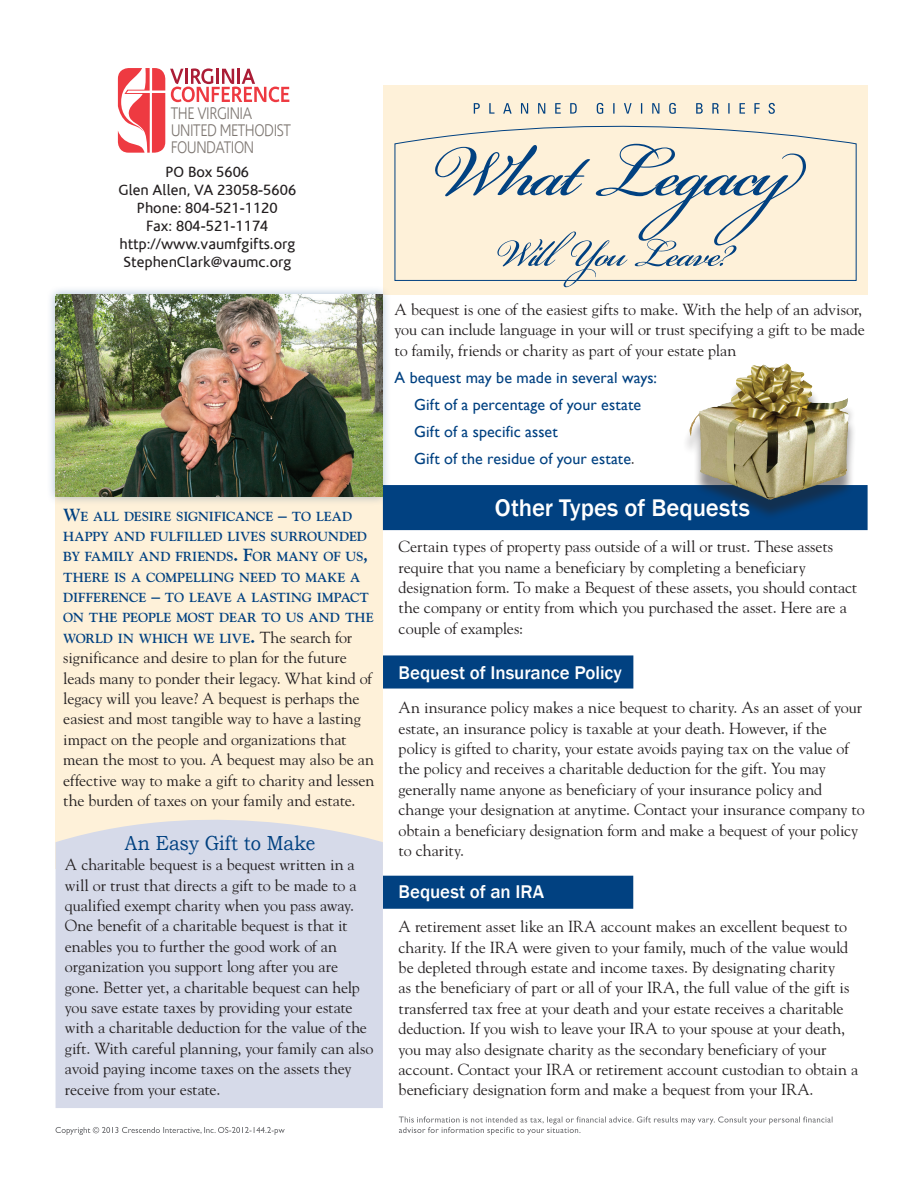
<style>
.page{position:relative;width:918px;height:1188px;background:#fff}
.page>*{position:absolute;margin:0;border:0;box-sizing:border-box;transform-origin:0 0}
.t1{font:113.55px "Bickham Script Pro";letter-spacing:-.03em;color:#014181}
.t2{font:59.7px "Bickham Script Pro";letter-spacing:-.03em;color:#014181}
.t3{font:500 24.75px "Franklin Gothic";color:#fff}
.t4{font:20.4px "Bookman Old Style";letter-spacing:-.005em;color:#014181;scale:.9 1}
.t5{font:500 18.9px "Franklin Gothic";letter-spacing:-.005em;color:#fff}
.t6{font:300 16.8px/16.8px "Corisande";letter-spacing:-.03em;color:#7e7772;scale:.88 1}
.t7{font:16.05px/20.4px "Goudy Std";letter-spacing:-.005em;color:#231f20}
.t8{font:16.05px/27px "Gill Sans";letter-spacing:.005em;color:#014181}
.t9{font:15px/18px "Corisande";color:#231f20;text-align:center}
.t10{font:700 13.05px/20.4px "Goudy Std";letter-spacing:-.01em;color:#014181}
.t11{font:13.05px/17.4px "Arial";color:#040503;text-align:center}
.s1{font-size:17.4px}
.s2{font-weight:400;font-size:16.05px;color:#231f20}
.s3{font-family:"Goudy Std";color:#231f20}
</style>
<div class="page">
<svg style="left:399px;top:1116px;width:434px;height:19px"></svg>
<svg style="left:55px;top:1127px;width:230px;height:8px"></svg>
<div style="left:383px;top:85px;width:484px;height:210px;background:#fef1d9"></div>
<div style="left:55px;top:295px;width:328px;height:574px;background:#fef1d9"></div>
<div style="left:384px;top:486px;width:483px;height:43px;background:#014181"></div>
<div style="left:383px;top:485px;width:485px;height:45px;border:1px solid #014181"></div>
<svg style="left:394px;top:104px;width:463px;height:177px"></svg>
<div style="left:384px;top:656px;width:249px;height:32px;background:#014181"></div>
<div style="left:383px;top:655px;width:250px;height:34px;border:1px solid #014181"></div>
<div style="left:384px;top:876px;width:249px;height:32px;background:#014181"></div>
<div style="left:383px;top:876px;width:250px;height:33px;border:1px solid #014181"></div>
<div style="left:682px;top:369px;width:174px;height:151px;background:#231f20;opacity:.5"></div>
<img style="left:689px;top:365px;width:155px;height:135px">
<div style="left:55px;top:819px;width:328px;height:289px;background:#d6dae9"></div>
<div style="left:46px;top:285px;width:345px;height:221px;background:#014181;opacity:.35"></div>
<img style="left:55px;top:295px;width:327px;height:202px">
<svg style="left:474px;top:103px;width:301px;height:11px"></svg>
<svg style="left:118px;top:68px;width:171px;height:85px"></svg>
<p class="t6" style="left:171px;top:105px;width:138px">THE VIRGINIA<br>UNITED METHODIST<br>FOUNDATION</p>
<p class="t9" style="left:118px;top:164px;width:179px">PO Box 5606<br>Glen Allen, VA 23058-5606<br>Phone: 804-521-1120<br>Fax: 804-521-1174 http://www.vaumfgifts.org<br>StephenClark@vaumc.org</p>
<p class="t11" style="left:134px;top:170px;width:159px">PO Box 5606<br>Glen Allen, VA 23058-5606<br>Phone: 804-521-1120<br>Fax: 804-521-1174 http://www.vaumfgifts.org<br>StephenClark@vaumc.org</p>
<p class="t10" style="left:63px;top:506px;width:312px"><span class="s1">W</span>E ALL DESIRE SIGNIFICANCE <span class="s1">–</span> TO LEAD HAPPY AND FULFILLED LIVES SURROUNDED BY FAMILY AND FRIENDS<span class="s1">. F</span>OR MANY OF US<span class="s1">, </span>THERE IS A COMPELLING NEED TO MAKE A DIFFERENCE <span class="s1">–</span> TO LEAVE A LASTING IMPACT ON THE PEOPLE MOST DEAR TO US AND THE WORLD IN WHICH WE LIVE<span class="s1">.</span> <span class="s2">The search for</span></p>
<p class="t7" style="left:63px;top:647px;width:313px">significance and desire to plan for the future leads many to ponder their legacy. What kind of legacy will you leave? A bequest is perhaps the easiest and most tangible way to have a lasting impact on the people and organizations that mean the most to you. A bequest may also be an effective way to make a gift to charity and lessen the burden of taxes on your family and estate.</p>
<p class="t4" style="left:125px;top:830px;width:213px">An Easy Gift to Make</p>
<p class="t7" style="left:65px;top:854px;width:310px">A charitable bequest is a bequest written in a will or trust that directs a gift to be made to a qualified exempt charity when you pass away.<br>One benefit of a charitable bequest is that it enables you to further the good work of an organization you support long after you are gone. Better yet, a charitable bequest can help you save estate taxes by providing your estate with a charitable deduction for the value of the gift. With careful planning, your family can also avoid paying income taxes on the assets they receive from your estate.</p>
<h1 class="t1" style="left:430px;top:89px;width:369px">What Legacy</h1>
<h2 class="t2" style="left:494px;top:210px;width:240px">WillYou Leave?</h2>
<p class="t7" style="left:395px;top:299px;width:472px">A bequest is one of the easiest gifts to make. With the help of an advisor, you can include language in your will or trust specifying a gift to be made to family, friends or charity as part of your estate plan</p>
<p class="t8" style="left:414px;top:364px;width:244px;text-indent:-20px">A bequest may be made in several ways:<br>Gift of a percentage of your estate<br>Gift of a specific asset<br>Gift of the residue of your estate<span class="s3">.</span></p>
<h3 class="t3" style="left:495px;top:492px;width:256px">Other Types of Bequests</h3>
<p class="t7" style="left:399px;top:536px;width:460px">Certain types of property pass outside of a will or trust. These assets require that you name a beneficiary by completing a beneficiary designation form. To make a Bequest of these assets, you should contact the company or entity from which you purchased the asset. Here are a couple of examples:</p>
<p class="t5" style="left:399px;top:661px;width:225px">Bequest of Insurance Policy</p>
<p class="t7" style="left:399px;top:697px;width:468px">An insurance policy makes a nice bequest to charity. As an asset of your estate, an insurance policy is taxable at your death. However, if the policy is gifted to charity, your estate avoids paying tax on the value of the policy and receives a charitable deduction for the gift. You may generally name anyone as beneficiary of your insurance policy and change your designation at anytime. Contact your insurance company to obtain a beneficiary designation form and make a bequest of your policy to charity.</p>
<p class="t5" style="left:399px;top:880px;width:147px">Bequest of an IRA</p>
<p class="t7" style="left:399px;top:916px;width:461px">A retirement asset like an IRA account makes an excellent bequest to charity. If the IRA were given to your family, much of the value would be depleted through estate and income taxes. By designating charity<br>as the beneficiary of part or all of your IRA, the full value of the gift is transferred tax free at your death and your estate receives a charitable deduction. If you wish to leave your IRA to your spouse at your death, you may also designate charity as the secondary beneficiary of your account. Contact your IRA or retirement account custodian to obtain a beneficiary designation form and make a bequest from your IRA.</p>
</div>
